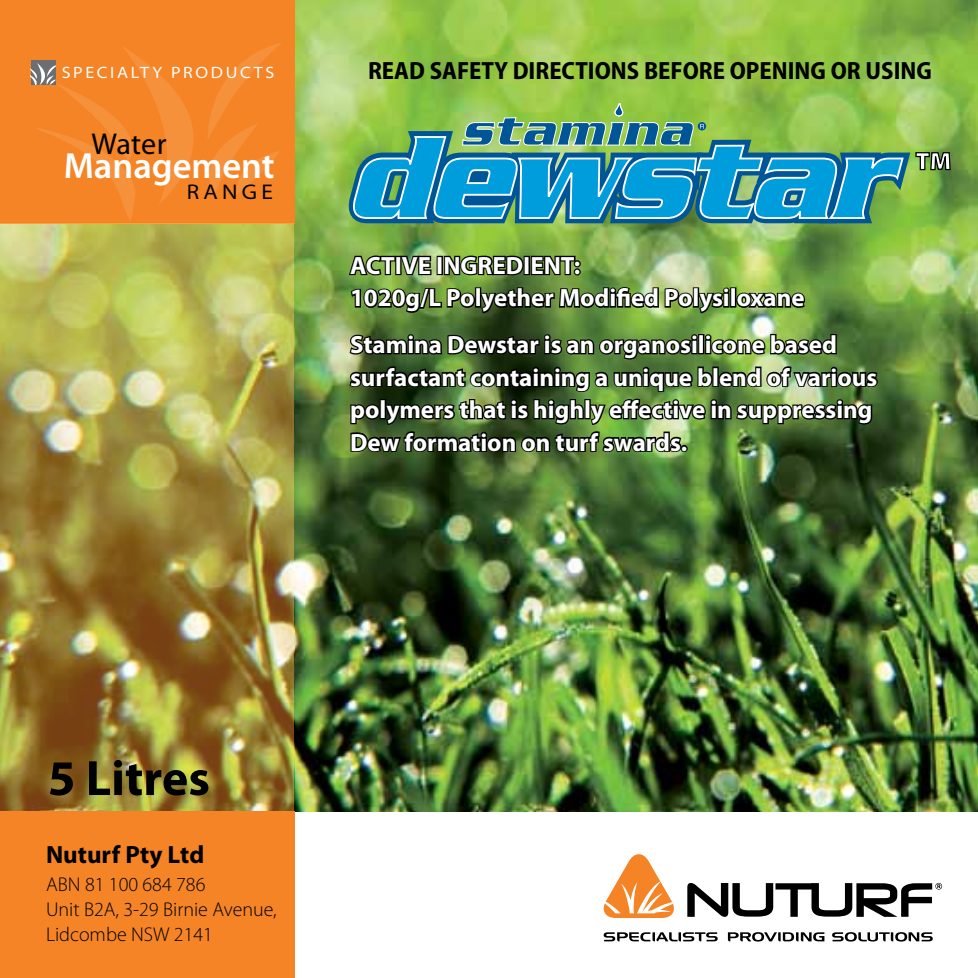
<style>
.page{position:relative;width:978px;height:978px;background:#fff}
.page>*{position:absolute;margin:0;border:0;box-sizing:border-box;transform-origin:0 0}
.t1{font:700 50px "Myriad Pro";color:#000}
.t2{font:600 36.5px "Myriad Pro";color:#fff}
.t3{font:30.25px "Myriad Pro";letter-spacing:.005em;color:#000}
.t4{font:700 25px/32.5px "Myriad Pro";color:#fff}
.t5{font:700 semi-condensed 25px "Myriad Pro";color:#000}
.t6{font:700 25px "Myriad Pro";color:#000}
.t7{font:semi-expanded 21.25px "Myriad Pro";letter-spacing:.2em;color:#000}
.t8{font:300 20px/25px "Myriad Pro";color:#000}
.t9{font:semi-expanded 16.5px "Myriad Pro";letter-spacing:.16em;color:#fff}
</style>
<div class="page">
<img style="left:294px;top:0;width:684px;height:811px">
<svg style="left:603px;top:854px;width:71px;height:64px"></svg>
<svg style="left:604px;top:932px;width:114px;height:9px"></svg>
<svg style="left:728px;top:932px;width:96px;height:10px"></svg>
<svg style="left:832px;top:932px;width:101px;height:10px"></svg>
<svg style="left:687px;top:883px;width:255px;height:34px"></svg>
<div style="left:0;top:0;width:294px;height:223px;background:#f58426"></div>
<img style="left:0;top:223px;width:294px;height:588px">
<svg style="left:30px;top:43px;width:251px;height:179px"></svg>
<div style="left:0;top:811px;width:294px;height:167px;background:#f58426"></div>
<img style="left:344px;top:86px;width:607px;height:432px">
<div style="left:681px;top:445px;width:7px;height:7px;border:2px solid #000;border-radius:50%"></div>
<p class="t9" style="left:62px;top:64px;width:214px">SPECIALTY PRODUCTS</p>
<p class="t5" style="left:368px;top:56px;width:565px">READ SAFETY DIRECTIONS BEFORE OPENING OR USING</p>
<p class="t3" style="left:91px;top:127px;width:77px">Water</p>
<h2 class="t2" style="left:64px;top:146px;width:212px">Management</h2>
<p class="t7" style="left:187px;top:180px;width:87px">RANGE</p>
<p class="t4" style="left:350px;top:250px;width:456px">ACTIVE INGREDIENT:<br>1020g/L Polyether Modified Polysiloxane</p>
<p class="t4" style="left:350px;top:329px;width:529px">Stamina Dewstar is an organosilicone based surfactant containing a unique blend of various polymers that is highly effective in suppressing Dew formation on turf swards.</p>
<h1 class="t1" style="left:48px;top:750px;width:164px">5 Litres</h1>
<p class="t6" style="left:46px;top:841px;width:160px">Nuturf Pty Ltd</p>
<p class="t8" style="left:46px;top:872px;width:232px">ABN 81 100 684 786<br>Unit B2A, 3-29 Birnie Avenue,<br>Lidcombe NSW 2141</p>
</div>
